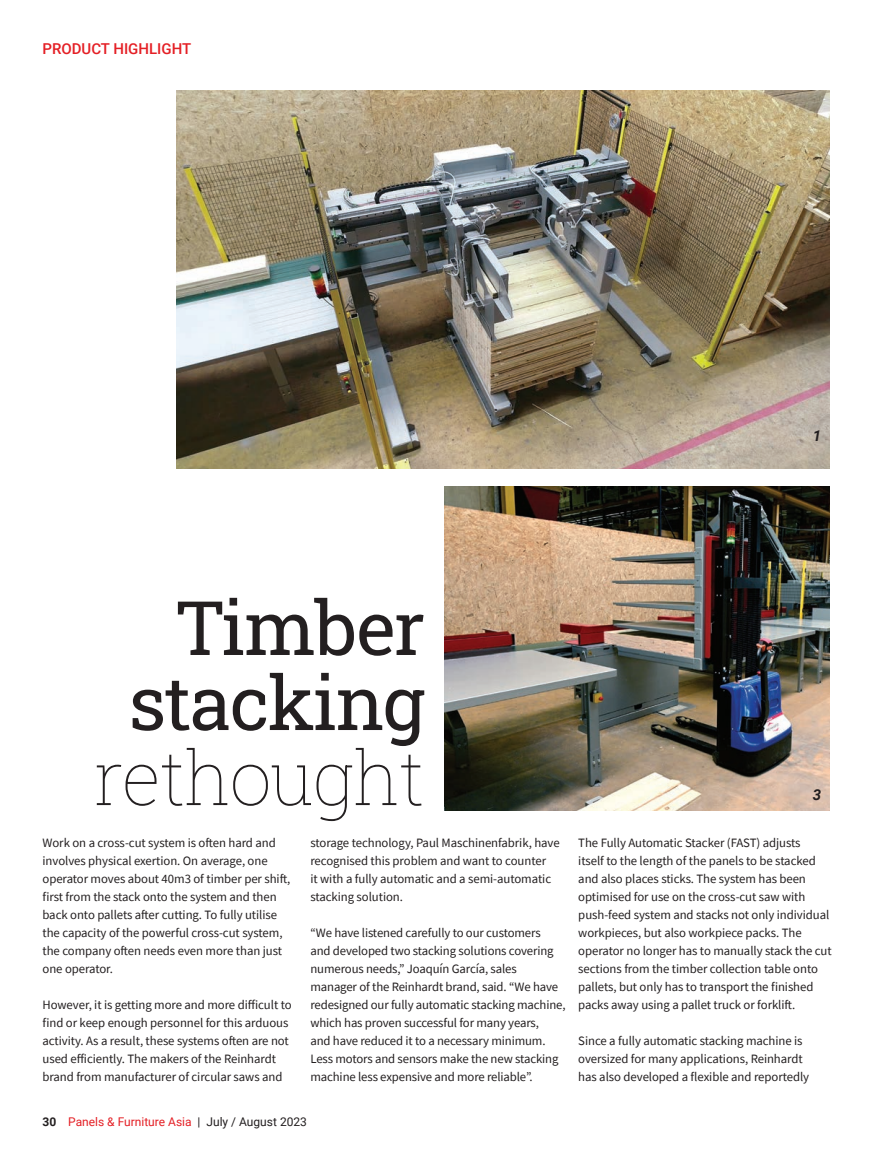
<style>
.page{position:relative;width:893px;height:1170px;background:#fff}
.page>*{position:absolute;margin:0;border:0;box-sizing:border-box;transform-origin:0 0}
.HEADLINE{font:75px/75px "Roboto Slab";letter-spacing:-.02em;color:#231f20;text-align:right}
.t1{font:500 15px "Roboto";color:#e41f25}
.Image_number{font:italic 700 15px "Roboto";color:#231f20}
.BODY_TEXT{font:12.75px/18px "Source Sans Pro";letter-spacing:-.005em;color:#231f20}
.t2{font:12px "Roboto";color:#e41f25}
.s1{font-weight:100}
.s2{font-weight:700;color:#231f20}
.s3{color:#231f20}
</style>
<div class="page">
<img style="left:176px;top:90px;width:653px;height:378px">
<img style="left:444px;top:486px;width:385px;height:324px">
<p class="t1" style="left:43px;top:38px;width:150px">PRODUCT HIGHLIGHT</p>
<p class="Image_number" style="left:813px;top:425px;width:10px">1</p>
<p class="HEADLINE" style="left:94px;top:588px;width:333px">Timber stacking <span class="s1">rethought</span></p>
<p class="BODY_TEXT" style="left:43px;top:833px;width:249px">Work on a cross-cut system is often hard and involves physical exertion. On average, one operator moves about 40m3 of timber per shift, first from the stack onto the system and then back onto pallets after cutting. To fully utilise the capacity of the powerful cross-cut system, the company often needs even more than just one operator.</p>
<p class="BODY_TEXT" style="left:43px;top:995px;width:251px">However, it is getting more and more difficult to find or keep enough personnel for this arduous activity. As a result, these systems often are not used efficiently. The makers of the Reinhardt brand from manufacturer of circular saws and</p>
<p class="BODY_TEXT" style="left:310px;top:833px;width:251px">storage technology, Paul Maschinenfabrik, have recognised this problem and want to counter<br>it with a fully automatic and a semi-automatic stacking solution.</p>
<p class="BODY_TEXT" style="left:310px;top:923px;width:257px">“We have listened carefully to our customers<br>and developed two stacking solutions covering numerous needs,” Joaquín García, sales manager of the Reinhardt brand, said. “We have redesigned our fully automatic stacking machine, which has proven successful for many years,<br>and have reduced it to a necessary minimum.<br>Less motors and sensors make the new stacking machine less expensive and more reliable”.</p>
<p class="t2" style="left:43px;top:1112px;width:266px"><span class="s2">30</span> Panels &amp; Furniture Asia <span class="s3">| July / August 2023</span></p>
<p class="Image_number" style="left:813px;top:784px;width:10px">3</p>
<p class="BODY_TEXT" style="left:578px;top:833px;width:255px">The Fully Automatic Stacker (FAST) adjusts<br>itself to the length of the panels to be stacked and also places sticks. The system has been optimised for use on the cross-cut saw with push-feed system and stacks not only individual workpieces, but also workpiece packs. The operator no longer has to manually stack the cut sections from the timber collection table onto pallets, but only has to transport the finished packs away using a pallet truck or forklift.</p>
<p class="BODY_TEXT" style="left:578px;top:1031px;width:232px">Since a fully automatic stacking machine is oversized for many applications, Reinhardt has also developed a flexible and reportedly</p>
</div>
